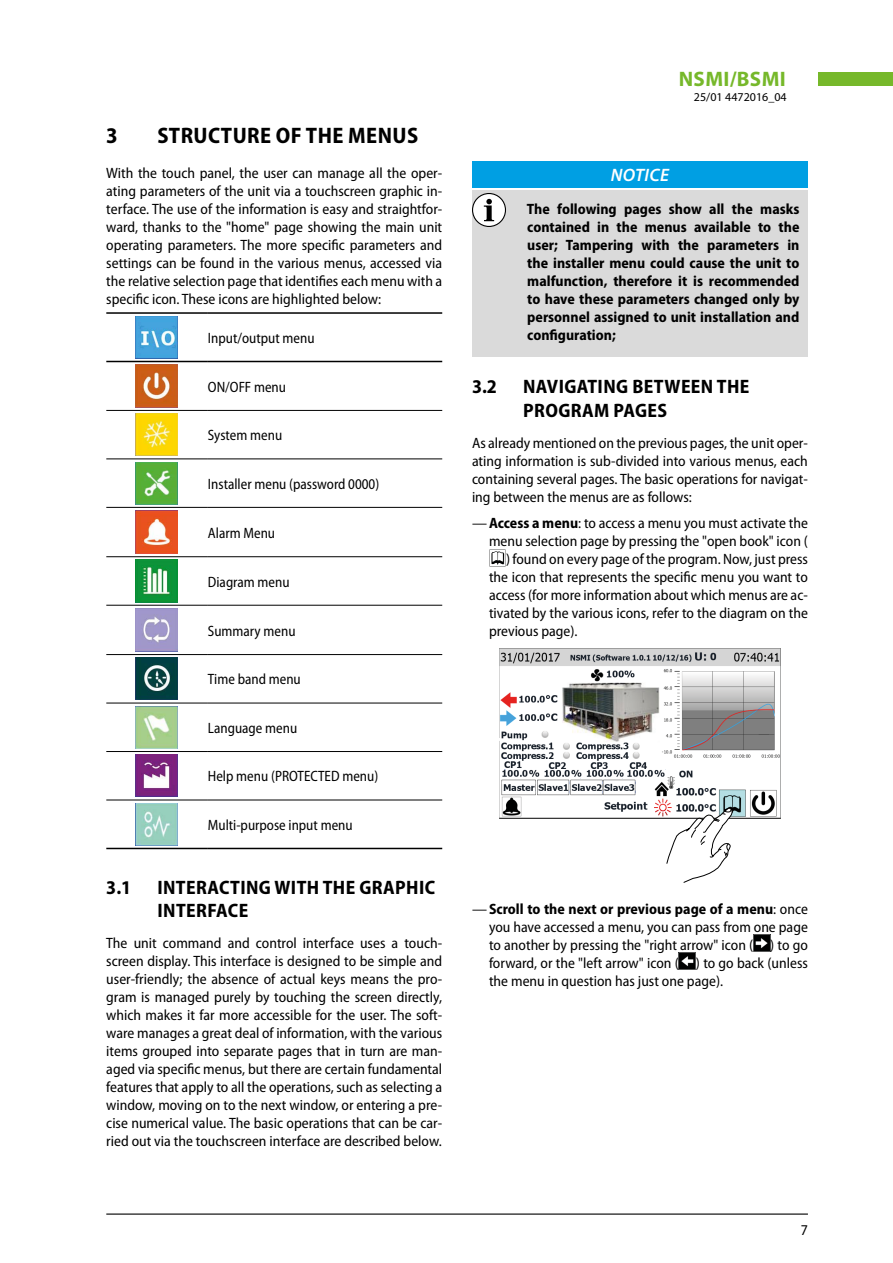
<style>
.page{position:relative;width:893px;height:1263px;background:#fff}
.page>*{position:absolute;margin:0;border:0;box-sizing:border-box;transform-origin:0 0}
.t1{font:700 semi-condensed 22.5px "Myriad Pro";letter-spacing:.02em;color:#000}
.t2{font:700 21px "Myriad Pro";letter-spacing:.02em;color:#76b82a}
.t3{font:700 semi-condensed 19.5px/23.4px "Myriad Pro";letter-spacing:.02em;color:#000}
.t4{font:italic 600 18px "Myriad Pro";letter-spacing:.02em;color:#fff}
.t5{font:semi-condensed 15px/18px "Myriad Pro";color:#000;text-align:justify}
.t6{font:700 semi-condensed 15px/18px "Myriad Pro";color:#000;text-align:justify}
.t7{font:semi-condensed 15px "Myriad Pro";color:#000;scale:.95 1}
.t8{font:12px "Myriad Pro";color:#000}
.s1{font-weight:700}
</style>
<div class="page">
<hr style="left:106px;top:1213px;width:702px;height:1px;background:#000">
<div style="left:819px;top:72px;width:74px;height:14px;background:#76b82a"></div>
<hr style="left:106px;top:312px;width:101px;height:2px;background:#000">
<hr style="left:207px;top:312px;width:235px;height:2px;background:#000">
<hr style="left:106px;top:361px;width:101px;height:1px;background:#000">
<hr style="left:207px;top:361px;width:235px;height:1px;background:#000">
<hr style="left:106px;top:848px;width:101px;height:1px;background:#000">
<hr style="left:207px;top:848px;width:235px;height:1px;background:#000">
<hr style="left:106px;top:410px;width:101px;height:1px;background:#000">
<hr style="left:207px;top:410px;width:235px;height:1px;background:#000">
<hr style="left:106px;top:459px;width:101px;height:1px;background:#000">
<hr style="left:207px;top:459px;width:235px;height:1px;background:#000">
<hr style="left:106px;top:507px;width:101px;height:1px;background:#000">
<hr style="left:207px;top:507px;width:235px;height:1px;background:#000">
<hr style="left:106px;top:556px;width:101px;height:1px;background:#000">
<hr style="left:207px;top:556px;width:235px;height:1px;background:#000">
<hr style="left:106px;top:605px;width:101px;height:1px;background:#000">
<hr style="left:207px;top:605px;width:235px;height:1px;background:#000">
<hr style="left:106px;top:654px;width:101px;height:1px;background:#000">
<hr style="left:207px;top:654px;width:235px;height:1px;background:#000">
<hr style="left:106px;top:703px;width:101px;height:1px;background:#000">
<hr style="left:207px;top:703px;width:235px;height:1px;background:#000">
<hr style="left:106px;top:751px;width:101px;height:1px;background:#000">
<hr style="left:207px;top:751px;width:235px;height:1px;background:#000">
<hr style="left:106px;top:800px;width:101px;height:1px;background:#000">
<hr style="left:207px;top:800px;width:235px;height:1px;background:#000">
<img style="left:135px;top:316px;width:43px;height:42px">
<img style="left:135px;top:364px;width:43px;height:43px">
<img style="left:135px;top:413px;width:43px;height:43px">
<img style="left:135px;top:462px;width:43px;height:42px">
<img style="left:135px;top:510px;width:43px;height:44px">
<img style="left:135px;top:560px;width:43px;height:42px">
<img style="left:135px;top:608px;width:43px;height:43px">
<img style="left:135px;top:658px;width:43px;height:42px">
<img style="left:135px;top:706px;width:43px;height:42px">
<img style="left:135px;top:755px;width:43px;height:42px">
<img style="left:135px;top:803px;width:43px;height:42px">
<div style="left:472px;top:161px;width:336px;height:27px;background:#009fe3"></div>
<div style="left:472px;top:190px;width:336px;height:167px;background:#dadada"></div>
<img style="left:489px;top:550px;width:17px;height:16px">
<img style="left:499px;top:649px;width:282px;height:169px">
<hr style="left:499px;top:818px;width:282px;height:1px;background:#000">
<svg style="left:666px;top:808px;width:66px;height:75px"></svg>
<img style="left:753px;top:935px;width:17px;height:17px">
<img style="left:679px;top:953px;width:17px;height:17px">
<div style="left:473px;top:194px;width:32px;height:32px;background:#fff;border-radius:50%"></div>
<svg style="left:484px;top:199px;width:10px;height:22px"></svg>
<div style="left:472px;top:193px;width:34px;height:34px;border:1px solid #000;border-radius:50%"></div>
<h1 class="t1" style="left:106px;top:121px;width:13px">3</h1>
<h1 class="t1" style="left:157px;top:121px;width:262px">STRUCTURE OF THE MENUS</h1>
<p class="t5" style="left:106px;top:164px;width:337px">With the touch panel, the user can manage all the oper&shy;ating parameters of the unit via a touchscreen graphic in&shy;terface. The use of the information is easy and straightfor&shy;ward, thanks to the "home" page showing the main unit operating parameters. The more specific parameters and settings can be found in the various menus, accessed via the relative selection page that identifies each menu with a specific icon. These icons are highlighted below:</p>
<p class="t7" style="left:208px;top:329px;width:114px">Input/output menu</p>
<p class="t7" style="left:208px;top:377px;width:84px">ON/OFF menu</p>
<p class="t7" style="left:208px;top:426px;width:80px">System menu</p>
<p class="t7" style="left:208px;top:474px;width:182px">Installer menu (password 0000)</p>
<p class="t7" style="left:208px;top:523px;width:72px">Alarm Menu</p>
<p class="t7" style="left:208px;top:572px;width:87px">Diagram menu</p>
<p class="t7" style="left:208px;top:621px;width:94px">Summary menu</p>
<p class="t7" style="left:208px;top:670px;width:99px">Time band menu</p>
<p class="t7" style="left:208px;top:719px;width:95px">Language menu</p>
<p class="t7" style="left:208px;top:767px;width:181px">Help menu (PROTECTED menu)</p>
<p class="t7" style="left:208px;top:816px;width:154px">Multi-purpose input menu</p>
<h3 class="t3" style="left:106px;top:875px;width:27px">3.1</h3>
<h3 class="t3" style="left:157px;top:875px;width:279px">INTERACTING WITH THE GRAPHIC<br>INTERFACE</h3>
<p class="t5" style="left:106px;top:934px;width:337px">The unit command and control interface uses a touch&shy;screen display. This interface is designed to be simple and user-friendly; the absence of actual keys means the pro&shy;gram is managed purely by touching the screen directly, which makes it far more accessible for the user. The soft&shy;ware manages a great deal of information, with the various items grouped into separate pages that in turn are man&shy;aged via specific menus, but there are certain fundamental features that apply to all the operations, such as selecting a window, moving on to the next window, or entering a pre&shy;cise numerical value. The basic operations that can be car&shy;ried out via the touchscreen interface are described below.</p>
<h2 class="t2" style="left:679px;top:66px;width:109px">NSMI/BSMI</h2>
<p class="t8" style="left:694px;top:89px;width:94px">25/01 4472016_04</p>
<p class="t4" style="left:611px;top:164px;width:60px">NOTICE</p>
<p class="t6" style="left:527px;top:200px;width:274px">The following pages show all the masks contained in the menus available to the user; Tampering with the parameters in the installer menu could cause the unit to malfunction, therefore it is recommended to have these parameters changed only by personnel assigned to unit installation and configuration;</p>
<h3 class="t3" style="left:472px;top:375px;width:27px">3.2</h3>
<h3 class="t3" style="left:523px;top:375px;width:228px">NAVIGATING BETWEEN THE<br>PROGRAM PAGES</h3>
<p class="t5" style="left:472px;top:433px;width:337px">As already mentioned on the previous pages, the unit oper&shy;ating information is sub-divided into various menus, each containing several pages. The basic operations for navigat&shy;ing between the menus are as follows:</p>
<p class="t5" style="left:472px;top:514px;width:337px">—<span class="s1">Access a menu</span>: to access a menu you must activate the</p>
<p class="t5" style="left:489px;top:532px;width:320px">menu selection page by pressing the "open book" icon (</p>
<p class="t5" style="left:506px;top:550px;width:303px">) found on every page of the program. Now, just press</p>
<p class="t5" style="left:489px;top:568px;width:320px">the icon that represents the specific menu you want to</p>
<p class="t5" style="left:489px;top:586px;width:320px">access (for more information about which menus are ac-</p>
<p class="t5" style="left:489px;top:604px;width:320px">tivated by the various icons, refer to the diagram on the</p>
<p class="t5" style="left:489px;top:622px;width:90px">previous page).</p>
<p class="t5" style="left:489px;top:899px;width:320px;text-indent:-17px">—<span class="s1">Scroll to the next or previous page of a menu</span>: once you have accessed a menu, you can pass from one page to another by pressing the "right arrow" icon ( ) to go forward, or the "left arrow" icon ( ) to go back (unless the menu in question has just one page).</p>
<p class="t5" style="left:801px;top:1220px;width:9px">7</p>
</div>
